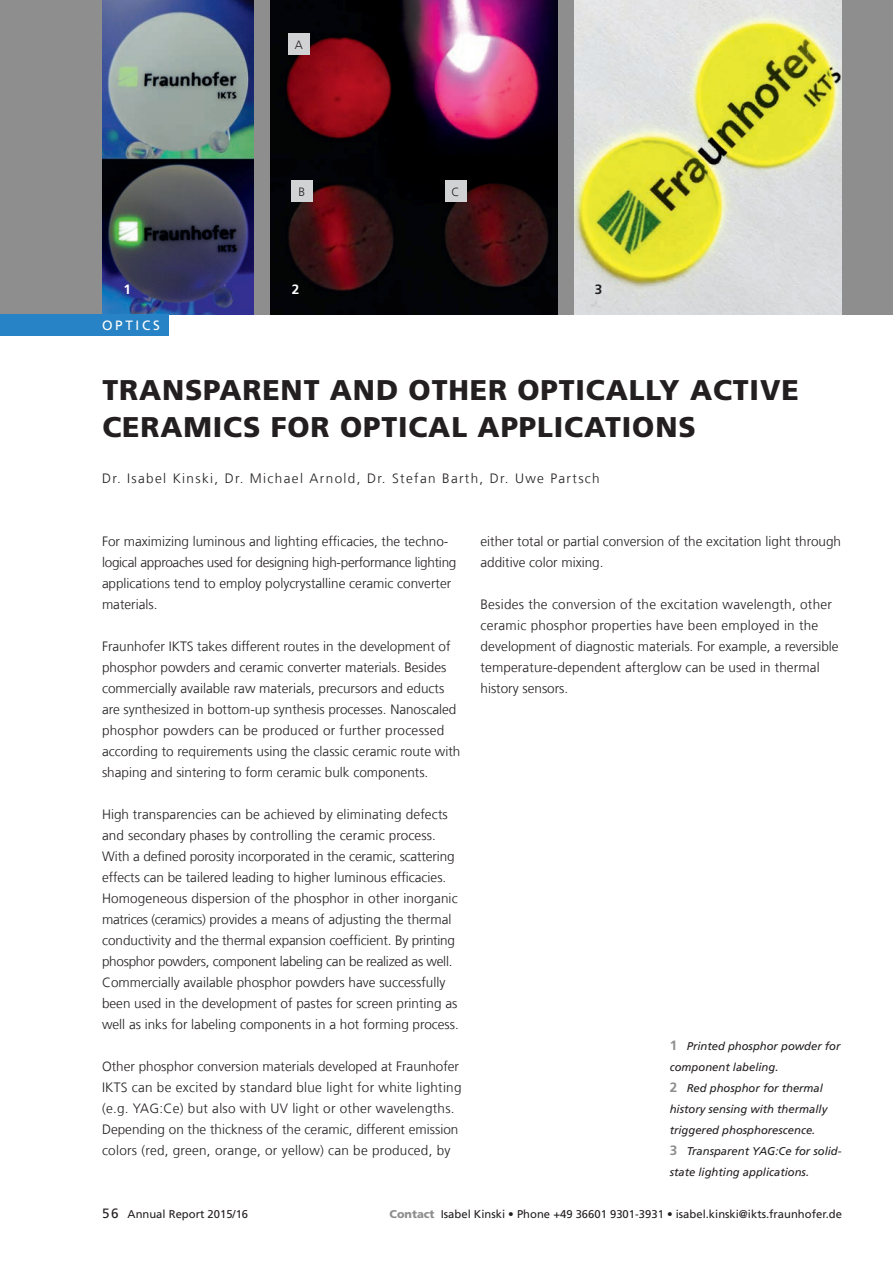
<style>
.page{position:relative;width:893px;height:1263px;background:#fff}
.page>*{position:absolute;margin:0;border:0;box-sizing:border-box;transform-origin:0 0}
.t1{font:900 28.5px/37.5px "Frutiger LT Com";letter-spacing:.03em;color:#231f20}
.t2{font:300 13.5px/21px "Frutiger LT Com";color:#231f20}
.t3{font:300 13.5px/21px "Frutiger LT Com";letter-spacing:.02em;color:#231f20}
.t4{font:300 13.5px "Frutiger LT Com";letter-spacing:.1em;color:#231f20}
.t5{font:13.5px "Frutiger LT Com";letter-spacing:.2em;color:#fff}
.t6{font:700 13.5px "Frutiger LT Com";color:#fff}
.t7{font:700 13.5px "Frutiger LT Com";color:#231f20}
.t8{font:300 12px "Frutiger LT Com";color:#231f20}
.t9{font:italic 11.25px/21px "Frutiger LT Com";color:#231f20}
.t10{font:11.25px "Frutiger LT Com";color:#231f20}
.s1{font-weight:700;font-style:normal;font-size:13.5px;color:#8e8e8f}
.s2{font-size:13.5px}
.s3{font-weight:900;color:#8e8e8f}
</style>
<div class="page">
<div style="left:0;top:0;width:893px;height:315px;background:#8e8e8f"></div>
<img style="left:102px;top:0;width:151px;height:315px">
<img style="left:574px;top:0;width:268px;height:315px">
<div style="left:0;top:315px;width:168px;height:21px;background:#2783c5"></div>
<img style="left:270px;top:0;width:287px;height:315px">
<div style="left:288px;top:34px;width:21px;height:21px;background:#d1d2d4"></div>
<div style="left:291px;top:180px;width:22px;height:22px;background:#d1d2d4"></div>
<div style="left:445px;top:180px;width:21px;height:22px;background:#d1d2d4"></div>
<p class="t8" style="left:295px;top:38px;width:10px">A</p>
<p class="t8" style="left:299px;top:184px;width:8px">B</p>
<p class="t8" style="left:452px;top:184px;width:10px">C</p>
<p class="t6" style="left:123px;top:281px;width:9px">1</p>
<p class="t6" style="left:292px;top:281px;width:9px">2</p>
<p class="t5" style="left:102px;top:318px;width:59px">OPTICS</p>
<p class="t7" style="left:595px;top:281px;width:9px">3</p>
<h1 class="t1" style="left:102px;top:371px;width:698px">TRANSPARENT AND OTHER OPTICALLY ACTIVE<br>CERAMICS FOR OPTICAL APPLICATIONS</h1>
<p class="t4" style="left:102px;top:471px;width:499px">Dr. Isabel Kinski, Dr. Michael Arnold, Dr. Stefan Barth, Dr. Uwe Partsch</p>
<p class="t2" style="left:102px;top:531px;width:356px">For maximizing luminous and lighting efficacies, the techno&shy;logical approaches used for designing high-performance lighting applications tend to employ polycrystalline ceramic converter materials.</p>
<p class="t2" style="left:102px;top:636px;width:360px">Fraunhofer IKTS takes different routes in the development of phosphor powders and ceramic converter materials. Besides commercially available raw materials, precursors and educts are synthesized in bottom-up synthesis processes. Nanoscaled phosphor powders can be produced or further processed according to requirements using the classic ceramic route with shaping and sintering to form ceramic bulk components.</p>
<p class="t2" style="left:102px;top:804px;width:358px">High transparencies can be achieved by eliminating defects and secondary phases by controlling the ceramic process.<br>With a defined porosity incorporated in the ceramic, scattering effects can be tailered leading to higher luminous efficacies.<br>Homogeneous dispersion of the phosphor in other inorganic matrices (ceramics) provides a means of adjusting the thermal conductivity and the thermal expansion coefficient. By printing phosphor powders, component labeling can be realized as well.<br>Commercially available phosphor powders have successfully been used in the development of pastes for screen printing as well as inks for labeling components in a hot forming process.</p>
<p class="t3" style="left:102px;top:1056px;width:361px">Other phosphor conversion materials developed at Fraunhofer IKTS can be excited by standard blue light for white lighting (e.g. YAG:Ce) but also with UV light or other wavelengths.<br>Depending on the thickness of the ceramic, different emission colors (red, green, orange, or yellow) can be produced, by</p>
<p class="t2" style="left:480px;top:531px;width:362px">either total or partial conversion of the excitation light through additive color mixing.</p>
<p class="t2" style="left:480px;top:594px;width:360px">Besides the conversion of the excitation wavelength, other ceramic phosphor properties have been employed in the development of diagnostic materials. For example, a reversible temperature-dependent afterglow can be used in thermal history sensors.</p>
<p class="t9" style="left:670px;top:1036px;width:173px"><span class="s1">1</span> Printed phosphor powder for component labeling.<br><span class="s1">2</span> Red phosphor for thermal history sensing with thermally triggered phosphorescence.<br><span class="s1">3</span> Transparent YAG:Ce for solid&shy;state lighting applications.</p>
<p class="t10" style="left:102px;top:1207px;width:148px"><span class="s2">56</span> Annual Report 2015/16</p>
<p class="t10" style="left:389px;top:1207px;width:454px"><span class="s3">Contact</span> Isabel Kinski • Phone +49 36601 9301-3931 • isabel.kinski@ikts.fraunhofer.de</p>
</div>
